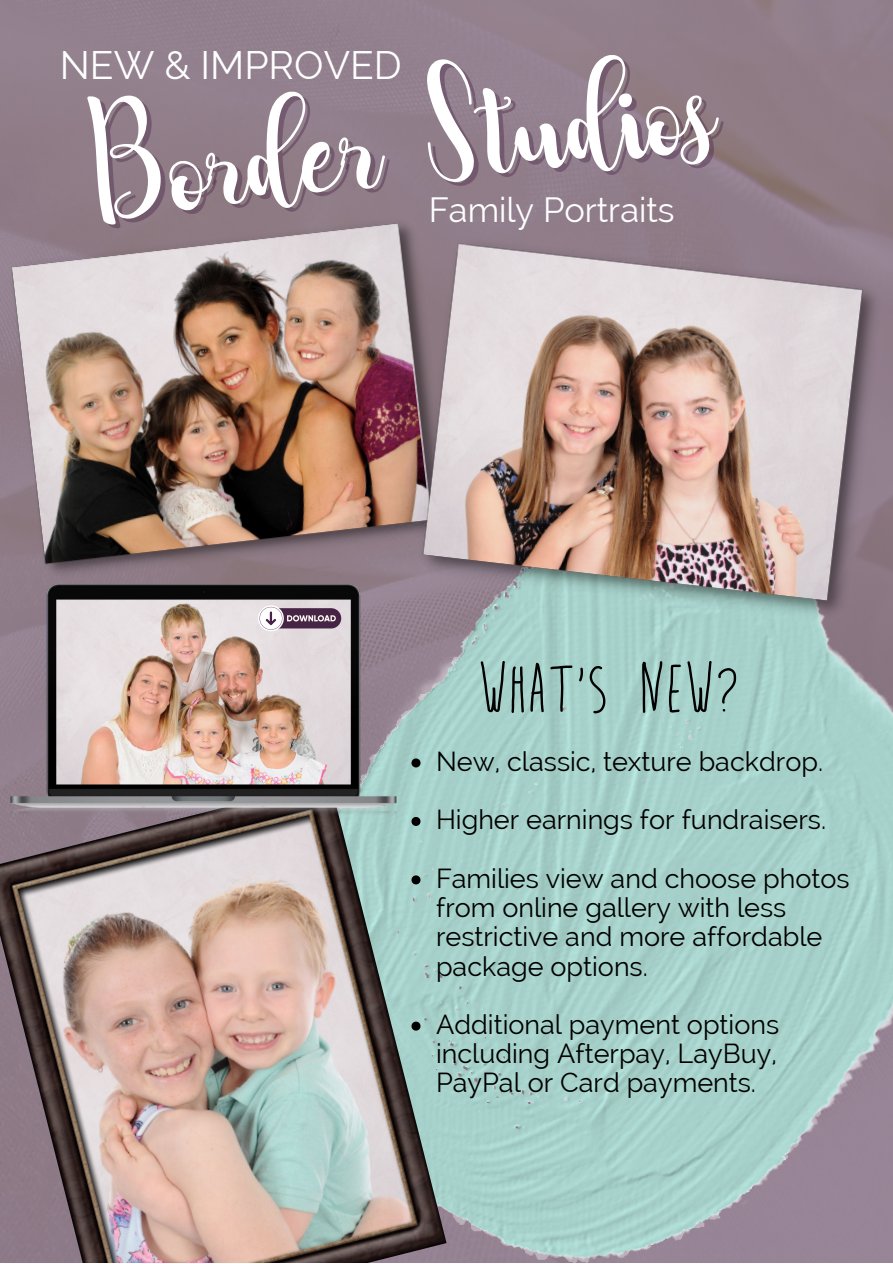
<style>
.page{position:relative;width:893px;height:1264px;background:#fff}
.page>*{position:absolute;margin:0;border:0;box-sizing:border-box;transform-origin:0 0}
.t1{font:97.5px "Adreena Script Demo";color:#fff}
.t2{font:38.85px "Raleway";color:#fff}
.t3{font:34.35px "Raleway";color:#fff}
.t4{font:27px/29.2px "Raleway";color:#000}
</style>
<div class="page">
<img style="left:0;top:0;width:892px;height:1262px">
<img style="left:404px;top:587px;width:488px;height:674px">
<img style="left:5px;top:211px;width:451px;height:376px">
<img style="left:0;top:780px;width:446px;height:482px">
<img style="left:3px;top:584px;width:401px;height:233px">
<img style="left:409px;top:230px;width:483px;height:399px">
<svg style="left:258px;top:605px;width:83px;height:26px"></svg>
<svg style="left:411px;top:758px;width:9px;height:9px"></svg>
<svg style="left:411px;top:817px;width:9px;height:9px"></svg>
<svg style="left:411px;top:875px;width:9px;height:9px"></svg>
<svg style="left:411px;top:1021px;width:9px;height:9px"></svg>
<svg style="left:480px;top:660px;width:25px;height:52px"></svg>
<svg style="left:511px;top:665px;width:13px;height:48px"></svg>
<svg style="left:530px;top:662px;width:13px;height:50px"></svg>
<svg style="left:642px;top:660px;width:20px;height:52px"></svg>
<svg style="left:669px;top:664px;width:11px;height:48px"></svg>
<svg style="left:687px;top:660px;width:24px;height:52px"></svg>
<svg style="left:718px;top:667px;width:18px;height:44px"></svg>
<svg style="left:550px;top:664px;width:55px;height:49px;background:#a5d0c9"></svg>
<h2 class="t2" style="left:60px;top:42px;width:343px">NEW &amp; IMPROVED</h2>
<h1 class="t1" style="left:90px;top:130px;width:621px;rotate:-7deg">Border Studios</h1>
<p class="t3" style="left:429px;top:190px;width:247px">Family Portraits</p>
<p class="t4" style="left:436px;top:732px;width:415px;line-height:58.5px">New, classic, texture backdrop.<br>Higher earnings for fundraisers.<br>Families view and choose photos</p>
<p class="t4" style="left:436px;top:892px;width:388px">from online gallery with less restrictive and more affordable package options.</p>
<p class="t4" style="left:436px;top:1009px;width:344px;text-align:justify">Additional payment options including Afterpay, LayBuy, PayPal or Card payments.</p>
</div>
